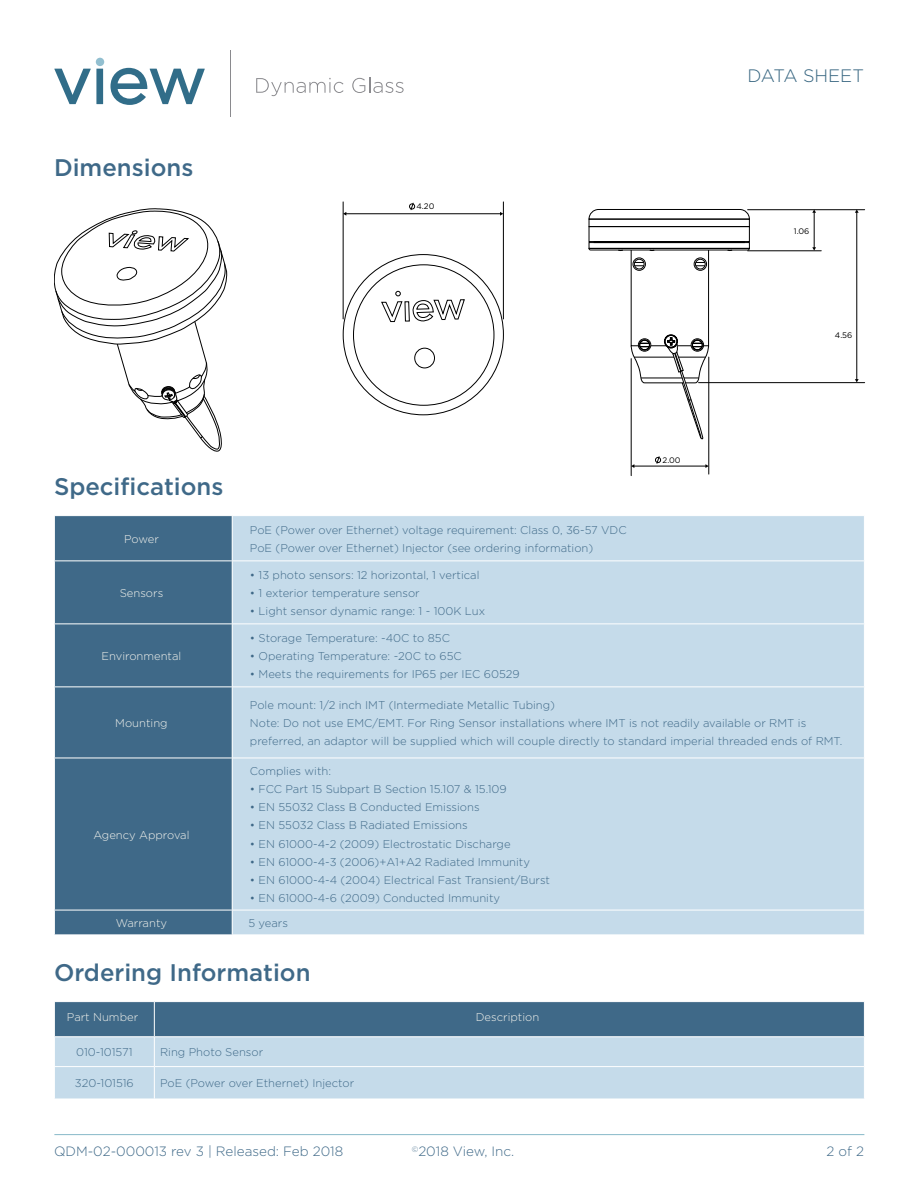
<style>
.page{position:relative;width:918px;height:1188px;background:#fff}
.page>*{position:absolute;margin:0;border:0;box-sizing:border-box;transform-origin:0 0}
.Paragraph_Header{font:500 24px "Gotham";color:#3f6988}
.t1{font:300 18px "Gotham";color:#366580}
.t2{font:300 13.5px "Gotham";color:#3f6988}
.Chart-DeepBlue_page2{font:300 11.25px "Gotham";color:#3f6988}
.Chart_DeepBlue_book{font:300 11.25px "Gotham";color:#f3f3ed}
.t3{font:8.1px "Gotham";color:#000}
.t4{font:300 7.8px "Gotham";color:#3f6988}
</style>
<div class="page">
<hr style="left:54px;top:1134px;width:810px;height:1px;background:#94c0ce">
<hr style="left:230px;top:50px;width:1px;height:67px;background:#8a8a8e">
<svg style="left:256px;top:78px;width:88px;height:18px"></svg>
<svg style="left:352px;top:77px;width:52px;height:16px"></svg>
<svg style="left:54px;top:69px;width:37px;height:35px"></svg>
<div style="left:96px;top:69px;width:7px;height:35px;background:#316d89"></div>
<svg style="left:110px;top:68px;width:95px;height:37px"></svg>
<div style="left:96px;top:58px;width:8px;height:8px;background:#92bfd0;border-radius:50%"></div>
<div style="left:55px;top:516px;width:177px;height:419px;background:#3f6988"></div>
<div style="left:233px;top:516px;width:631px;height:419px;background:#c5dbea"></div>
<hr style="left:54px;top:560px;width:178px;height:1px;background:#fff">
<hr style="left:232px;top:560px;width:633px;height:1px;background:#fff">
<hr style="left:54px;top:623px;width:178px;height:1px;background:#fff">
<hr style="left:232px;top:623px;width:633px;height:1px;background:#fff">
<hr style="left:54px;top:686px;width:178px;height:1px;background:#fff">
<hr style="left:232px;top:686px;width:633px;height:1px;background:#fff">
<hr style="left:54px;top:758px;width:178px;height:1px;background:#fff">
<hr style="left:232px;top:758px;width:633px;height:1px;background:#fff">
<hr style="left:54px;top:910px;width:178px;height:1px;background:#fff">
<hr style="left:232px;top:910px;width:633px;height:1px;background:#fff">
<svg style="left:232px;top:910px;width:1px;height:25px"></svg>
<svg style="left:54px;top:910px;width:1px;height:25px"></svg>
<div style="left:55px;top:1067px;width:809px;height:32px;background:#c5dbea"></div>
<svg style="left:54px;top:1002px;width:811px;height:64px;background:#7e9fb6"></svg>
<hr style="left:154px;top:1067px;width:1px;height:32px;background:#fff">
<hr style="left:54px;top:1002px;width:1px;height:34px;background:#fff">
<div style="left:414px;top:348px;width:21px;height:20px;border:1px solid #000;border-radius:50%"></div>
<svg style="left:381px;top:291px;width:84px;height:31px"></svg>
<div style="left:594px;top:241px;width:151px;height:2px;border:1px solid #000"></div>
<div style="left:589px;top:219px;width:161px;height:8px;border:1px solid #000"></div>
<svg style="left:589px;top:209px;width:161px;height:11px"></svg>
<svg style="left:589px;top:248px;width:161px;height:192px"></svg>
<hr style="left:503px;top:202px;width:1px;height:117px;background:#000">
<hr style="left:343px;top:202px;width:1px;height:117px;background:#000">
<hr style="left:346px;top:214px;width:155px;height:1px;background:#000">
<svg style="left:409px;top:203px;width:6px;height:7px"></svg>
<hr style="left:709px;top:357px;width:1px;height:117px;background:#000">
<hr style="left:631px;top:359px;width:1px;height:117px;background:#000">
<hr style="left:634px;top:466px;width:72px;height:1px;background:#000">
<svg style="left:705px;top:464px;width:4px;height:4px"></svg>
<svg style="left:655px;top:456px;width:6px;height:8px"></svg>
<hr style="left:748px;top:209px;width:117px;height:1px;background:#000">
<hr style="left:748px;top:251px;width:73px;height:1px;background:#000">
<hr style="left:699px;top:382px;width:166px;height:1px;background:#000">
<hr style="left:857px;top:212px;width:1px;height:168px;background:#000">
<svg style="left:855px;top:209px;width:4px;height:4px"></svg>
<hr style="left:814px;top:212px;width:1px;height:36px;background:#000">
<svg style="left:812px;top:209px;width:4px;height:4px"></svg>
<svg style="left:812px;top:247px;width:4px;height:4px"></svg>
<svg style="left:54px;top:208px;width:173px;height:244px"></svg>
<p class="Paragraph_Header" style="left:54px;top:152px;width:141px">Dimensions</p>
<p class="t3" style="left:417px;top:201px;width:19px">4.20</p>
<h2 class="t1" style="left:747px;top:65px;width:118px">DATA SHEET</h2>
<p class="t3" style="left:794px;top:226px;width:17px">1.06</p>
<p class="t3" style="left:835px;top:330px;width:19px">4.56</p>
<p class="Paragraph_Header" style="left:54px;top:471px;width:171px">Specifications</p>
<p class="Chart_DeepBlue_book" style="left:124px;top:532px;width:36px">Power</p>
<p class="Chart_DeepBlue_book" style="left:120px;top:586px;width:45px">Sensors</p>
<p class="Chart_DeepBlue_book" style="left:102px;top:649px;width:81px">Environmental</p>
<p class="Chart_DeepBlue_book" style="left:115px;top:716px;width:54px">Mounting</p>
<p class="Chart_DeepBlue_book" style="left:93px;top:827px;width:98px">Agency Approval</p>
<p class="Chart-DeepBlue_page2" style="left:250px;top:523px;width:378px">PoE (Power over Ethernet) voltage requirement: Class 0, 36-57 VDC</p>
<p class="Chart-DeepBlue_page2" style="left:250px;top:541px;width:345px">PoE (Power over Ethernet) Injector (see ordering information)</p>
<p class="Chart-DeepBlue_page2" style="left:250px;top:568px;width:231px">• 13 photo sensors: 12 horizontal, 1 vertical</p>
<p class="Chart-DeepBlue_page2" style="left:250px;top:586px;width:171px">• 1 exterior temperature sensor</p>
<p class="Chart-DeepBlue_page2" style="left:250px;top:604px;width:237px">• Light sensor dynamic range: 1 - 100K Lux</p>
<p class="Chart-DeepBlue_page2" style="left:250px;top:631px;width:202px">• Storage Temperature: -40C to 85C</p>
<p class="Chart-DeepBlue_page2" style="left:250px;top:649px;width:213px">• Operating Temperature: -20C to 65C</p>
<p class="Chart-DeepBlue_page2" style="left:250px;top:667px;width:271px">• Meets the requirements for IP65 per IEC 60529</p>
<p class="t3" style="left:663px;top:455px;width:20px">2.00</p>
<p class="Chart-DeepBlue_page2" style="left:250px;top:698px;width:307px">Pole mount: 1/2 inch IMT (Intermediate Metallic Tubing)</p>
<p class="Chart-DeepBlue_page2" style="left:250px;top:716px;width:558px">Note: Do not use EMC/EMT. For Ring Sensor installations where IMT is not readily available or RMT is</p>
<p class="Chart-DeepBlue_page2" style="left:250px;top:734px;width:594px">preferred, an adaptor will be supplied which will couple directly to standard imperial threaded ends of RMT.</p>
<p class="Chart-DeepBlue_page2" style="left:250px;top:764px;width:83px">Complies with:</p>
<p class="Chart-DeepBlue_page2" style="left:250px;top:782px;width:258px">• FCC Part 15 Subpart B Section 15.107 &amp; 15.109</p>
<p class="Chart-DeepBlue_page2" style="left:250px;top:800px;width:231px">• EN 55032 Class B Conducted Emissions</p>
<p class="Chart-DeepBlue_page2" style="left:250px;top:818px;width:219px">• EN 55032 Class B Radiated Emissions</p>
<p class="Chart-DeepBlue_page2" style="left:250px;top:837px;width:262px">• EN 61000-4-2 (2009) Electrostatic Discharge</p>
<p class="Chart-DeepBlue_page2" style="left:250px;top:855px;width:282px">• EN 61000-4-3 (2006)+A1+A2 Radiated Immunity</p>
<p class="Chart-DeepBlue_page2" style="left:250px;top:873px;width:302px">• EN 61000-4-4 (2004) Electrical Fast Transient/Burst</p>
<p class="Chart-DeepBlue_page2" style="left:250px;top:891px;width:252px">• EN 61000-4-6 (2009) Conducted Immunity</p>
<p class="Chart_DeepBlue_book" style="left:116px;top:916px;width:53px">Warranty</p>
<p class="Chart-DeepBlue_page2" style="left:248px;top:916px;width:41px">5 years</p>
<p class="Paragraph_Header" style="left:54px;top:957px;width:258px">Ordering Information</p>
<p class="Chart_DeepBlue_book" style="left:67px;top:1010px;width:73px">Part Number</p>
<p class="Chart_DeepBlue_book" style="left:476px;top:1010px;width:65px">Description</p>
<p class="Chart-DeepBlue_page2" style="left:76px;top:1045px;width:58px">010-101571</p>
<p class="Chart-DeepBlue_page2" style="left:160px;top:1045px;width:105px">Ring Photo Sensor</p>
<p class="Chart-DeepBlue_page2" style="left:75px;top:1076px;width:61px">320-101516</p>
<p class="Chart-DeepBlue_page2" style="left:160px;top:1076px;width:196px">PoE (Power over Ethernet) Injector</p>
<p class="t2" style="left:54px;top:1143px;width:291px">QDM-02-000013 rev 3 | Released: Feb 2018</p>
<p class="t2" style="left:418px;top:1143px;width:97px">2018 View, Inc.</p>
<p class="t4" style="left:412px;top:1144px;width:8px">©</p>
<p class="t2" style="left:826px;top:1143px;width:39px">2 of 2</p>
</div>
